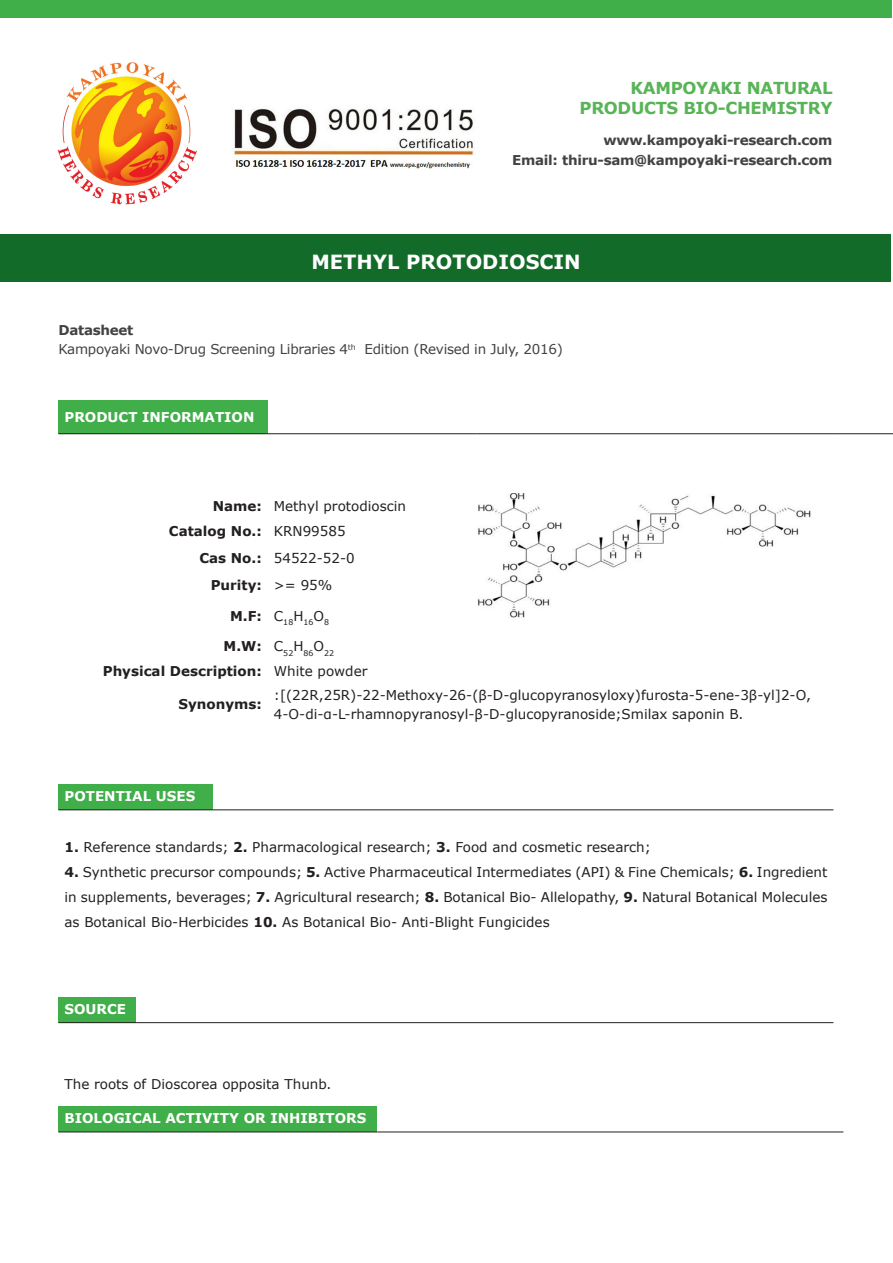
<style>
.page{position:relative;width:893px;height:1263px;background:#fff}
.page>*{position:absolute;margin:0;border:0;box-sizing:border-box;transform-origin:0 0}
.t1{font:700 19.5px "Verdana";color:#fff}
.t2{font:700 16.5px "Verdana";letter-spacing:-.02em;color:#59b457}
.t3{font:13.5px/25.2px "Verdana";color:#231f20}
.t4{font:700 13.5px "Verdana";letter-spacing:-.02em;color:#414243}
.t5{font:700 13.5px "Verdana";color:#fff}
.t6{font:700 13.5px "Verdana";color:#231f20}
.t7{font:13.5px "Verdana";letter-spacing:-.02em;color:#414243}
.t8{font:7.8px "Verdana";color:#231f20}
.s1{font-weight:700}
</style>
<div class="page">
<img style="left:232px;top:108px;width:243px;height:61px">
<img style="left:57px;top:62px;width:140px;height:143px">
<div style="left:0;top:0;width:892px;height:17px;background:#40ae49"></div>
<div style="left:0;top:235px;width:890px;height:47px;background:#136b29"></div>
<div style="left:58px;top:400px;width:210px;height:34px;background:#40ae49"></div>
<hr style="left:58px;top:433px;width:210px;height:1px;background:#231f20">
<hr style="left:268px;top:433px;width:208px;height:1px;background:#231f20">
<hr style="left:476px;top:433px;width:359px;height:1px;background:#231f20">
<hr style="left:835px;top:433px;width:58px;height:1px;background:#231f20">
<img style="left:478px;top:493px;width:333px;height:125px">
<div style="left:58px;top:785px;width:155px;height:25px;background:#40ae49"></div>
<hr style="left:58px;top:810px;width:155px;height:1px;background:#231f20">
<hr style="left:213px;top:810px;width:620px;height:1px;background:#231f20">
<div style="left:58px;top:997px;width:78px;height:26px;background:#40ae49"></div>
<hr style="left:58px;top:1022px;width:78px;height:1px;background:#231f20">
<hr style="left:136px;top:1022px;width:697px;height:1px;background:#231f20">
<div style="left:58px;top:1107px;width:319px;height:25px;background:#40ae49"></div>
<hr style="left:58px;top:1132px;width:319px;height:1px;background:#231f20">
<hr style="left:377px;top:1132px;width:466px;height:1px;background:#231f20">
<p class="t2" style="left:631px;top:78px;width:203px">KAMPOYAKI NATURAL</p>
<p class="t2" style="left:580px;top:97px;width:254px">PRODUCTS BIO-CHEMISTRY</p>
<p class="t4" style="left:603px;top:132px;width:231px">www.kampoyaki-research.com</p>
<p class="t4" style="left:512px;top:151px;width:322px">Email: thiru-sam@kampoyaki-research.com</p>
<p class="t1" style="left:311px;top:249px;width:271px">METHYL PROTODIOSCIN</p>
<p class="t4" style="left:58px;top:321px;width:76px">Datasheet</p>
<p class="t7" style="left:58px;top:341px;width:506px">Kampoyaki Novo-Drug Screening Libraries 4<sup>th</sup> Edition (Revised in July, 2016)</p>
<p class="t5" style="left:64px;top:409px;width:192px">PRODUCT INFORMATION</p>
<p class="t6" style="left:213px;top:497px;width:51px">Name:</p>
<p class="t3" style="left:274px;top:494px;width:134px">Methyl protodioscin</p>
<p class="t6" style="left:169px;top:522px;width:94px">Catalog No.:</p>
<p class="t3" style="left:274px;top:519px;width:73px">KRN99585</p>
<p class="t6" style="left:199px;top:549px;width:64px">Cas No.:</p>
<p class="t3" style="left:274px;top:545px;width:82px">54522-52-0</p>
<p class="t6" style="left:211px;top:576px;width:53px">Purity:</p>
<p class="t3" style="left:274px;top:572px;width:60px">&gt;= 95%</p>
<p class="t6" style="left:230px;top:607px;width:33px">M.F:</p>
<p class="t8" style="left:274px;top:618px;width:57px"><sup>C</sup>18<sup>H</sup>16<sup>O</sup>8</p>
<p class="t6" style="left:224px;top:638px;width:40px">M.W:</p>
<p class="t8" style="left:274px;top:648px;width:62px"><sup>C</sup>52<sup>H</sup>86<sup>O</sup>22</p>
<p class="t6" style="left:103px;top:662px;width:161px">Physical Description:</p>
<p class="t3" style="left:274px;top:659px;width:95px">White powder</p>
<p class="t6" style="left:178px;top:695px;width:85px">Synonyms:</p>
<p class="t3" style="left:274px;top:685px;width:539px;line-height:19.2px">:[(22R,25R)-22-Methoxy-26-(β-D-glucopyranosyloxy)furosta-5-ene-3β-yl]2-O,<br>4-O-di-α-L-rhamnopyranosyl-β-D-glucopyranoside;Smilax saponin B.</p>
<p class="t5" style="left:64px;top:787px;width:132px">POTENTIAL USES</p>
<p class="t3" style="left:64px;top:834px;width:588px"><span class="s1">1.</span> Reference standards; <span class="s1">2.</span> Pharmacological research; <span class="s1">3.</span> Food and cosmetic research;</p>
<p class="t3" style="left:64px;top:859px;width:764px;text-align:justify"><span class="s1">4.</span> Synthetic precursor compounds; <span class="s1">5.</span> Active Pharmaceutical Intermediates (API) &amp; Fine Chemicals; <span class="s1">6.</span> Ingredient in supplements, beverages; <span class="s1">7.</span> Agricultural research; <span class="s1">8.</span> Botanical Bio- Allelopathy, <span class="s1">9.</span> Natural Botanical Molecules as Botanical Bio-Herbicides <span class="s1">10.</span> As Botanical Bio- Anti-Blight Fungicides</p>
<p class="t5" style="left:64px;top:1000px;width:63px">SOURCE</p>
<p class="t3" style="left:64px;top:1071px;width:269px">The roots of Dioscorea opposita Thunb.</p>
<p class="t5" style="left:64px;top:1109px;width:303px">BIOLOGICAL ACTIVITY OR INHIBITORS</p>
</div>
